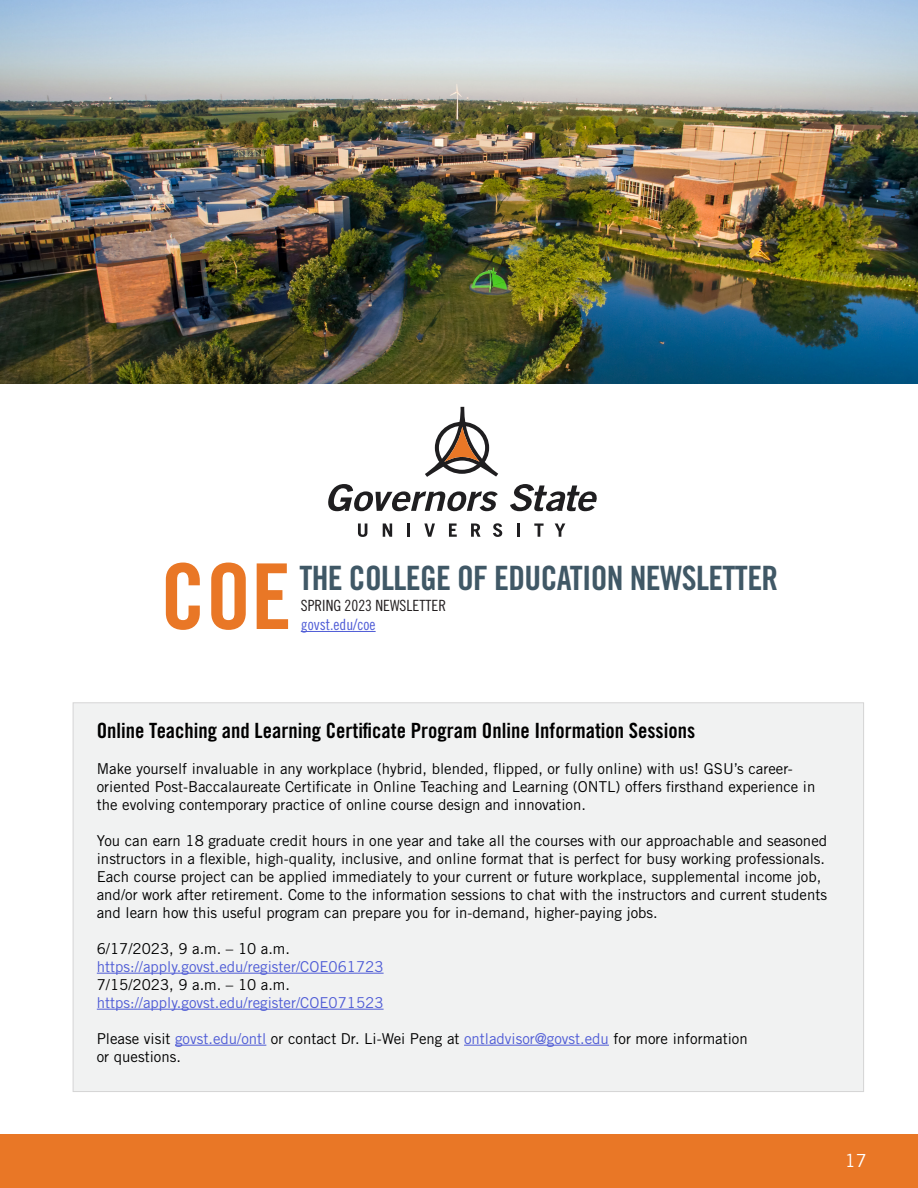
<style>
.page{position:relative;width:918px;height:1188px;background:#fff}
.page>*{position:absolute;margin:0;border:0;box-sizing:border-box;transform-origin:0 0}
.t1{font:90.75px "Trade Gothic LT Std Bd Cn 20";color:#e97726}
.t2{font:33.6px "Trade Gothic LT Std Bd Cn 20";letter-spacing:-.02em;color:#405866}
.t3{font:21px "Trade Gothic LT Std Bd Cn 20";color:#000}
.t4{font:18px "Trade Gothic LT Std";color:#fff}
.t5{font:15.45px "Trade Gothic LT Std Cn 18";color:#231f20}
.t6{font:15.45px "Trade Gothic LT Std Cn 18";color:#4f5cd6}
.t7{font:15px/18px "Trade Gothic LT Std";color:#000}
.t8{font:15px "Trade Gothic LT Std";color:#4f5cd6}
.s1{color:#4f5cd6}
</style>
<div class="page">
<img style="left:0;top:0;width:918px;height:383px">
<hr style="left:301px;top:631px;width:75px;height:1px;background:#4f5cd6">
<svg style="left:328px;top:484px;width:170px;height:27px"></svg>
<svg style="left:510px;top:484px;width:87px;height:27px"></svg>
<svg style="left:358px;top:523px;width:9px;height:14px"></svg>
<svg style="left:383px;top:523px;width:9px;height:14px"></svg>
<hr style="left:407px;top:523px;width:3px;height:14px;background:#1f1e20">
<svg style="left:424px;top:523px;width:11px;height:14px"></svg>
<svg style="left:449px;top:523px;width:8px;height:14px"></svg>
<svg style="left:471px;top:523px;width:10px;height:14px"></svg>
<svg style="left:493px;top:523px;width:9px;height:14px"></svg>
<hr style="left:517px;top:523px;width:3px;height:14px;background:#1f1e20">
<svg style="left:534px;top:523px;width:10px;height:14px"></svg>
<svg style="left:555px;top:523px;width:10px;height:14px"></svg>
<svg style="left:425px;top:407px;width:73px;height:70px"></svg>
<div style="left:73px;top:703px;width:791px;height:389px;background:#f1f2f2"></div>
<hr style="left:97px;top:973px;width:287px;height:1px;background:#4f5cd6">
<hr style="left:97px;top:1009px;width:287px;height:1px;background:#4f5cd6">
<hr style="left:175px;top:1045px;width:91px;height:1px;background:#4f5cd6">
<hr style="left:464px;top:1045px;width:145px;height:1px;background:#4f5cd6">
<div style="left:0;top:1134px;width:918px;height:54px;background:#e97726"></div>
<p class="t1" style="left:160px;top:542px;width:133px">COE</p>
<p class="t2" style="left:299px;top:557px;width:480px">THE COLLEGE OF EDUCATION NEWSLETTER</p>
<p class="t5" style="left:301px;top:597px;width:147px">SPRING 2023 NEWSLETTER</p>
<p class="t6" style="left:301px;top:615px;width:76px">govst.edu/coe</p>
<p class="t3" style="left:97px;top:717px;width:600px">Online Teaching and Learning Certificate Program Online Information Sessions</p>
<p class="t7" style="left:97px;top:759px;width:720px">Make yourself invaluable in any workplace (hybrid, blended, flipped, or fully online) with us! GSU’s career&shy;oriented Post-Baccalaureate Certificate in Online Teaching and Learning (ONTL) offers firsthand experience in the evolving contemporary practice of online course design and innovation.</p>
<p class="t7" style="left:97px;top:831px;width:732px">You can earn 18 graduate credit hours in one year and take all the courses with our approachable and seasoned instructors in a flexible, high-quality, inclusive, and online format that is perfect for busy working professionals.<br>Each course project can be applied immediately to your current or future workplace, supplemental income job, and/or work after retirement. Come to the information sessions to chat with the instructors and current students and learn how this useful program can prepare you for in-demand, higher-paying jobs.</p>
<p class="t7" style="left:97px;top:939px;width:195px">6/17/2023, 9 a.m. – 10 a.m.</p>
<p class="t8" style="left:97px;top:957px;width:288px">https://apply.govst.edu/register/COE061723</p>
<p class="t7" style="left:97px;top:975px;width:195px">7/15/2023, 9 a.m. – 10 a.m.</p>
<p class="t8" style="left:97px;top:993px;width:288px">https://apply.govst.edu/register/COE071523</p>
<p class="t7" style="left:97px;top:1029px;width:652px">Please visit <span class="s1">govst.edu/ontl</span> or contact Dr. Li-Wei Peng at <span class="s1">ontladvisor@govst.edu</span> for more information or questions.</p>
<p class="t4" style="left:845px;top:1150px;width:23px">17</p>
</div>
